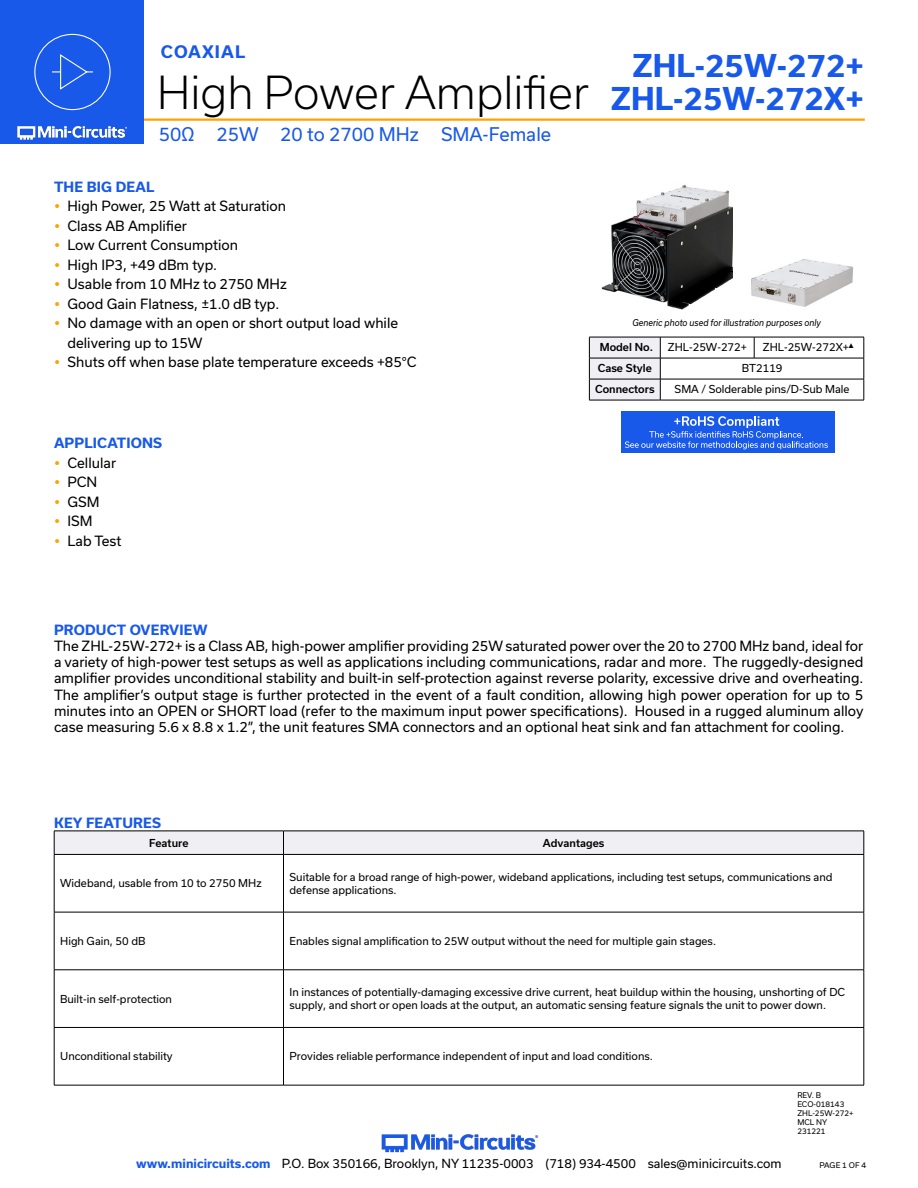
<style>
.page{position:relative;width:918px;height:1188px;background:#fff}
.page>*{position:absolute;margin:0;border:0;box-sizing:border-box;transform-origin:0 0}
.t1{font:300 43.5px "Usual";color:#000}
.t2{font:700 30px "Usual";color:#1859ea}
.t3{font:18px "Usual";color:#1859ea}
.t4{font:700 16.5px "Usual";letter-spacing:.065em;color:#1859ea}
.Regular_Copy{font:13.5px/16.2px "Usual";color:#000}
.Blue_Headers{font:700 13.5px "Usual";letter-spacing:.015em;color:#1859ea}
.t5{font:12px "Usual";color:#000}
.Table_Body_Left_Justified{font:10.5px/12.6px "Usual";color:#000}
.Table_Body_Center{font:10.5px "Usual";color:#000}
.Table_Header_Center{font:500 10.5px "Usual";color:#000}
.t6{font:italic 9px "Usual";color:#000;scale:.9 1}
.Revision{font:7.5px "Usual";color:#000}
.s1{font-weight:700;font-size:30px;color:#1859ea}
.s2{font-weight:700;color:#1859ea}
</style>
<div class="page">
<img style="left:381px;top:1134px;width:158px;height:19px">
<hr style="left:112px;top:118px;width:753px;height:3px;background:#ffa300">
<div style="left:0;top:0;width:144px;height:144px;background:#1859ea"></div>
<img style="left:17px;top:120px;width:128px;height:20px">
<div style="left:34px;top:34px;width:77px;height:76px;border:1px solid #fff;border-radius:50%"></div>
<svg style="left:52px;top:54px;width:41px;height:36px"></svg>
<img style="left:601px;top:184px;width:131px;height:126px">
<img style="left:751px;top:259px;width:102px;height:48px">
<svg style="left:54px;top:831px;width:811px;height:23px"></svg>
<hr style="left:54px;top:854px;width:230px;height:1px;background:#000">
<hr style="left:54px;top:855px;width:1px;height:57px;background:#000">
<hr style="left:284px;top:854px;width:580px;height:1px;background:#000">
<hr style="left:283px;top:855px;width:1px;height:57px;background:#000">
<hr style="left:864px;top:855px;width:1px;height:57px;background:#000">
<hr style="left:54px;top:912px;width:230px;height:1px;background:#000">
<hr style="left:54px;top:912px;width:1px;height:58px;background:#000">
<hr style="left:284px;top:912px;width:580px;height:1px;background:#000">
<hr style="left:283px;top:912px;width:1px;height:58px;background:#000">
<hr style="left:864px;top:912px;width:1px;height:58px;background:#000">
<hr style="left:54px;top:970px;width:230px;height:1px;background:#000">
<hr style="left:54px;top:970px;width:1px;height:57px;background:#000">
<hr style="left:284px;top:970px;width:580px;height:1px;background:#000">
<hr style="left:283px;top:970px;width:1px;height:57px;background:#000">
<hr style="left:864px;top:970px;width:1px;height:57px;background:#000">
<hr style="left:54px;top:1027px;width:230px;height:1px;background:#000">
<hr style="left:54px;top:1028px;width:1px;height:57px;background:#000">
<hr style="left:284px;top:1027px;width:580px;height:1px;background:#000">
<hr style="left:283px;top:1028px;width:1px;height:57px;background:#000">
<hr style="left:864px;top:1028px;width:1px;height:57px;background:#000">
<hr style="left:54px;top:1085px;width:230px;height:1px;background:#000">
<hr style="left:284px;top:1085px;width:580px;height:1px;background:#000">
<hr style="left:660px;top:337px;width:94px;height:1px;background:#000">
<hr style="left:754px;top:337px;width:110px;height:1px;background:#000">
<svg style="left:754px;top:337px;width:1px;height:21px"></svg>
<hr style="left:660px;top:358px;width:94px;height:1px;background:#000">
<hr style="left:754px;top:358px;width:110px;height:1px;background:#000">
<hr style="left:660px;top:379px;width:94px;height:1px;background:#000">
<svg style="left:589px;top:337px;width:72px;height:63px"></svg>
<hr style="left:754px;top:379px;width:110px;height:1px;background:#000">
<svg style="left:864px;top:337px;width:1px;height:63px"></svg>
<hr style="left:589px;top:400px;width:71px;height:1px;background:#000">
<hr style="left:660px;top:400px;width:94px;height:1px;background:#000">
<hr style="left:754px;top:400px;width:110px;height:1px;background:#000">
<div style="left:621px;top:411px;width:214px;height:42px;background:#1859ea"></div>
<svg style="left:625px;top:416px;width:203px;height:33px"></svg>
<p class="t4" style="left:161px;top:42px;width:86px">COAXIAL</p>
<h2 class="t2" style="left:633px;top:48px;width:233px">ZHL-25W-272+</h2>
<h1 class="t1" style="left:157px;top:68px;width:708px">High Power Amplifier <span class="s1">ZHL-25W-272X+</span></h1>
<h3 class="t3" style="left:159px;top:124px;width:394px">50Ω 25W 20 to 2700 MHz SMA-Female</h3>
<p class="Blue_Headers" style="left:54px;top:179px;width:102px">THE BIG DEAL</p>
<p class="Regular_Copy" style="left:68px;top:198px;width:220px">High Power, 25 Watt at Saturation</p>
<p class="Regular_Copy" style="left:68px;top:218px;width:121px">Class AB Amplifier</p>
<p class="Regular_Copy" style="left:68px;top:237px;width:172px">Low Current Consumption</p>
<p class="Regular_Copy" style="left:68px;top:257px;width:151px">High IP3, +49 dBm typ.</p>
<p class="Regular_Copy" style="left:68px;top:276px;width:221px">Usable from 10 MHz to 2750 MHz</p>
<p class="Regular_Copy" style="left:68px;top:296px;width:213px">Good Gain Flatness, ±1.0 dB typ.</p>
<p class="Regular_Copy" style="left:68px;top:314px;width:332px;line-height:19.5px">No damage with an open or short output load while delivering up to 15W</p>
<p class="Regular_Copy" style="left:68px;top:354px;width:351px">Shuts off when base plate temperature exceeds +85°C</p>
<p class="Blue_Headers" style="left:54px;top:435px;width:110px">APPLICATIONS</p>
<p class="Regular_Copy" style="left:68px;top:454px;width:50px">Cellular</p>
<p class="Regular_Copy" style="left:68px;top:474px;width:31px">PCN</p>
<p class="Regular_Copy" style="left:68px;top:493px;width:34px">GSM</p>
<p class="Regular_Copy" style="left:68px;top:513px;width:27px">ISM</p>
<p class="Regular_Copy" style="left:68px;top:532px;width:55px">Lab Test</p>
<p class="t6" style="left:632px;top:318px;width:211px">Generic photo used for illustration purposes only</p>
<p class="Table_Header_Center" style="left:600px;top:342px;width:55px">Model No.</p>
<p class="Table_Body_Center" style="left:668px;top:342px;width:80px">ZHL-25W-272+</p>
<p class="Table_Body_Center" style="left:763px;top:342px;width:94px">ZHL-25W-272X+<sup>▲</sup></p>
<p class="Table_Header_Center" style="left:598px;top:363px;width:55px">Case Style</p>
<p class="Table_Body_Center" style="left:742px;top:363px;width:42px">BT2119</p>
<p class="Table_Header_Center" style="left:595px;top:384px;width:61px">Connectors</p>
<p class="Table_Body_Center" style="left:675px;top:384px;width:177px">SMA / Solderable pins/D-Sub Male</p>
<p class="Blue_Headers" style="left:54px;top:622px;width:155px">PRODUCT OVERVIEW</p>
<p class="Regular_Copy" style="left:54px;top:638px;width:811px;text-align:justify">The ZHL-25W-272+ is a Class AB, high-power amplifier providing 25W saturated power over the 20 to 2700 MHz band, ideal for a variety of high-power test setups as well as applications including communications, radar and more. The ruggedly-designed amplifier provides unconditional stability and built-in self-protection against reverse polarity, excessive drive and overheating.<br>The amplifier’s output stage is further protected in the event of a fault condition, allowing high power operation for up to 5 minutes into an OPEN or SHORT load (refer to the maximum input power specifications). Housed in a rugged aluminum alloy case measuring 5.6 x 8.8 x 1.2”, the unit features SMA connectors and an optional heat sink and fan attachment for cooling.</p>
<p class="Blue_Headers" style="left:54px;top:815px;width:108px">KEY FEATURES</p>
<p class="Table_Header_Center" style="left:149px;top:837px;width:41px">Feature</p>
<p class="Table_Header_Center" style="left:543px;top:837px;width:63px">Advantages</p>
<p class="Table_Body_Left_Justified" style="left:60px;top:877px;width:203px">Wideband, usable from 10 to 2750 MHz</p>
<p class="Table_Body_Left_Justified" style="left:290px;top:871px;width:545px">Suitable for a broad range of high-power, wideband applications, including test setups, communications and defense applications.</p>
<p class="Table_Body_Left_Justified" style="left:60px;top:935px;width:87px">High Gain, 50 dB</p>
<p class="Table_Body_Left_Justified" style="left:290px;top:935px;width:428px">Enables signal amplification to 25W output without the need for multiple gain stages.</p>
<p class="Table_Body_Left_Justified" style="left:60px;top:992px;width:113px">Built-in self-protection</p>
<p class="Table_Body_Left_Justified" style="left:290px;top:986px;width:557px">In instances of potentially-damaging excessive drive current, heat buildup within the housing, unshorting of DC supply, and short or open loads at the output, an automatic sensing feature signals the unit to power down.</p>
<p class="Table_Body_Left_Justified" style="left:60px;top:1050px;width:114px">Unconditional stability</p>
<p class="Table_Body_Left_Justified" style="left:290px;top:1050px;width:365px">Provides reliable performance independent of input and load conditions.</p>
<p class="Revision" style="left:797px;top:1091px;width:25px">REV. B</p>
<p class="Revision" style="left:797px;top:1100px;width:48px">ECO-018143</p>
<p class="Revision" style="left:797px;top:1109px;width:58px">ZHL-25W-272+</p>
<p class="Revision" style="left:797px;top:1118px;width:31px">MCL NY</p>
<p class="Revision" style="left:797px;top:1127px;width:30px">231221</p>
<p class="t5" style="left:136px;top:1157px;width:647px"><span class="s2">www.minicircuits.com</span> P.O. Box 350166, Brooklyn, NY 11235-0003 (718) 934-4500 sales@minicircuits.com</p>
<p class="Revision" style="left:819px;top:1161px;width:48px">PAGE 1 OF 4</p>
</div>
